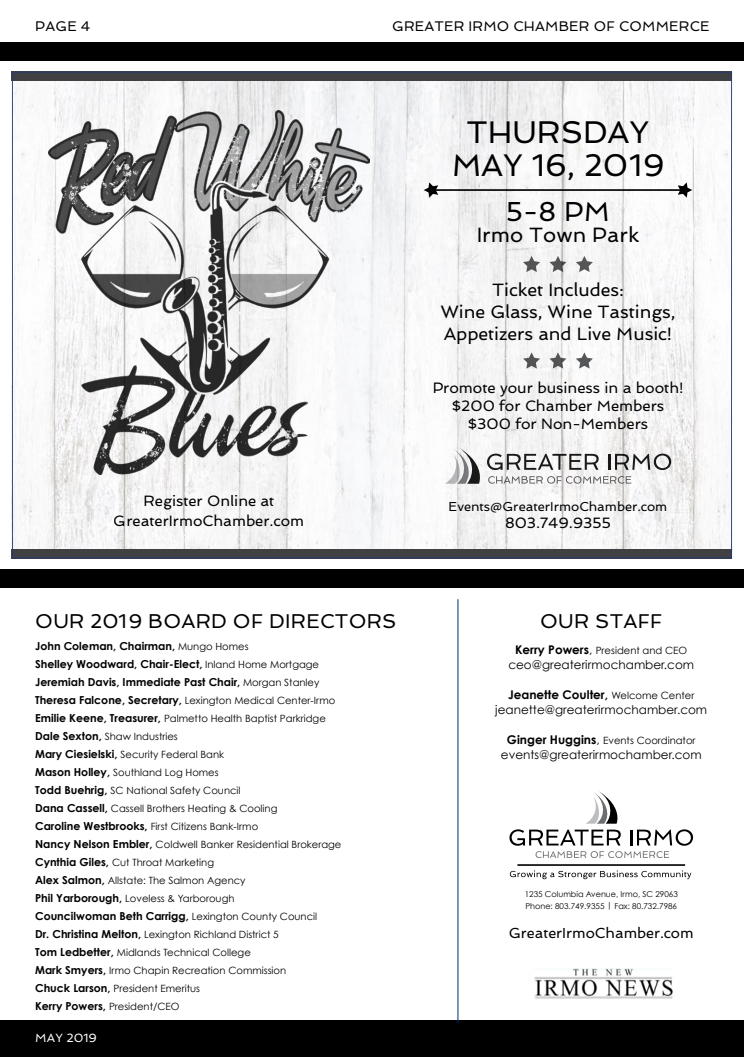
<style>
.page{position:relative;width:744px;height:1057px;background:#fff}
.page>*{position:absolute;margin:0;border:0;box-sizing:border-box;transform-origin:0 0}
.t1{font:31.4px/33.1px "Spinnaker";color:#000;text-align:center}
.t2{font:27.4px "Spinnaker";color:#000}
.t3{font:20.8px "Spinnaker";color:#000}
.t4{font:20px "Spinnaker";letter-spacing:.015em;color:#000}
.t5{font:17.9px/21.7px "Spinnaker";color:#000;text-align:center}
.t6{font:15.1px/18.1px "Spinnaker";color:#000;text-align:center}
.t7{font:15px/19.7px "Spinnaker";color:#000;text-align:center}
.t8{font:14.6px "Spinnaker";color:#000}
.t9{font:14px "Spinnaker";letter-spacing:.015em;color:#000}
.t10{font:13px "Spinnaker";color:#000}
.t11{font:12px/15px "Century Gothic";color:#000;text-align:center}
.t12{font:12px "Spinnaker";color:#fff}
.t13{font:700 11px/18px "Century Gothic";color:#000}
.t14{font:10px/18px "Century Gothic";color:#000}
.t15{font:8.1px/12.1px "Century Gothic";color:#000}
.s1{font-weight:400;font-size:10px}
.s2{font-weight:700;font-size:11px}
.s3{font-weight:700;font-size:12px}
.s4{font-size:12px}
.s5{font-weight:700}
.s6{font-size:10px}
</style>
<div class="page">
<div style="left:0;top:1020px;width:744px;height:36px;background:#000"></div>
<div style="left:0;top:42px;width:744px;height:18px;background:#000"></div>
<hr style="left:457px;top:599px;width:1px;height:423px;background:#002d74">
<svg style="left:587px;top:791px;width:31px;height:32px"></svg>
<hr style="left:517px;top:863px;width:168px;height:2px;background:#000">
<svg style="left:510px;top:870px;width:181px;height:8px"></svg>
<svg style="left:509px;top:829px;width:184px;height:28px"></svg>
<img style="left:534px;top:968px;width:139px;height:31px">
<div style="left:0;top:569px;width:744px;height:18px;background:#000"></div>
<svg style="left:12px;top:72px;width:720px;height:486px;fill:#f6f6f6"></svg>
<svg style="left:445px;top:448px;width:226px;height:35px"></svg>
<hr style="left:436px;top:189px;width:244px;height:2px;background:#000">
<svg style="left:424px;top:182px;width:14px;height:16px"></svg>
<svg style="left:678px;top:182px;width:14px;height:16px"></svg>
<img style="left:48px;top:111px;width:322px;height:363px">
<h3 class="t9" style="left:35px;top:18px;width:57px">PAGE 4</h3>
<h3 class="t9" style="left:392px;top:18px;width:319px">GREATER IRMO CHAMBER OF COMMERCE</h3>
<h1 class="t1" style="left:451px;top:115px;width:215px">THURSDAY<br>MAY 16, 2019</h1>
<h2 class="t2" style="left:506px;top:195px;width:105px">5-8 PM</h2>
<h3 class="t3" style="left:477px;top:222px;width:164px">Irmo Town Park</h3>
<h3 class="t5" style="left:440px;top:279px;width:237px">Ticket Includes:<br>Wine Glass, Wine Tastings,<br>Appetizers and Live Music!</h3>
<h3 class="t7" style="left:114px;top:491px;width:192px">Register Online at<br>GreaterIrmoChamber.com</h3>
<h3 class="t4" style="left:35px;top:609px;width:363px">OUR 2019 BOARD OF DIRECTORS</h3>
<p class="t13" style="left:35px;top:636px;width:286px">John Coleman, Chairman, <span class="s1">Mungo Homes<br></span>Shelley Woodward, Chair-Elect, <span class="s1">Inland Home Mortgage<br></span>Jeremiah Davis, Immediate Past Chair, <span class="s1">Morgan Stanley</span></p>
<p class="t14" style="left:35px;top:691px;width:308px"><span class="s2">Theresa Falcone, Secretary,</span> Lexington Medical Center-Irmo <span class="s2">Emilie Keene, Treasurer,</span> Palmetto Health Baptist Parkridge <span class="s2">Dale Sexton,</span> Shaw Industries<br><span class="s2">Mary Ciesielski,</span> Security Federal Bank<br><span class="s2">Mason Holley,</span> Southland Log Homes<br><span class="s2">Todd Buehrig,</span> SC National Safety Council<br><span class="s2">Dana Cassell,</span> Cassell Brothers Heating &amp; Cooling<br><span class="s2">Caroline Westbrooks,</span> First Citizens Bank-Irmo<br><span class="s2">Nancy Nelson Embler,</span> Coldwell Banker Residential Brokerage <span class="s2">Cynthia Giles,</span> Cut Throat Marketing<br><span class="s2">Alex Salmon,</span> Allstate: The Salmon Agency<br><span class="s2">Phil Yarborough,</span> Loveless &amp; Yarborough</p>
<p class="t13" style="left:35px;top:906px;width:284px">Councilwoman Beth Carrigg, <span class="s1">Lexington County Council</span></p>
<p class="t14" style="left:35px;top:925px;width:253px"><span class="s2">Dr. Christina Melton,</span> Lexington Richland District 5<br><span class="s2">Tom Ledbetter,</span> Midlands Technical College<br><span class="s2">Mark Smyers,</span> Irmo Chapin Recreation Commission <span class="s2">Chuck Larson,</span> President Emeritus<br><span class="s2">Kerry Powers,</span> President/CEO</p>
<p class="t12" style="left:35px;top:1030px;width:63px">MAY 2019</p>
<h3 class="t6" style="left:432px;top:378px;width:253px">Promote your business in a booth! $200 for Chamber Members $300 for Non-Members</h3>
<h3 class="t10" style="left:449px;top:498px;width:220px">Events@GreaterIrmoChamber.com</h3>
<h3 class="t7" style="left:505px;top:513px;width:107px">803.749.9355</h3>
<h3 class="t4" style="left:540px;top:609px;width:124px">OUR STAFF</h3>
<p class="t14" style="left:515px;top:640px;width:174px"><span class="s3">Kerry Powers</span><span class="s4">,</span> President and CEO</p>
<p class="t11" style="left:508px;top:656px;width:187px">ceo@greaterirmochamber.com</p>
<p class="t11" style="left:495px;top:686px;width:213px"><span class="s5">Jeanette Coulter,</span> <span class="s6">Welcome Center </span>jeanette@greaterirmochamber.com</p>
<p class="t14" style="left:507px;top:730px;width:190px"><span class="s3">Ginger Huggins</span><span class="s4">,</span> Events Coordinator</p>
<p class="t11" style="left:501px;top:746px;width:202px">events@greaterirmochamber.com</p>
<p class="t15" style="left:525px;top:887px;width:155px">1235 Columbia Avenue, Irmo, SC 29063<br>Phone: 803.749.9355 | Fax: 80.732.7986</p>
<h3 class="t8" style="left:509px;top:924px;width:186px">GreaterIrmoChamber.com</h3>
</div>
